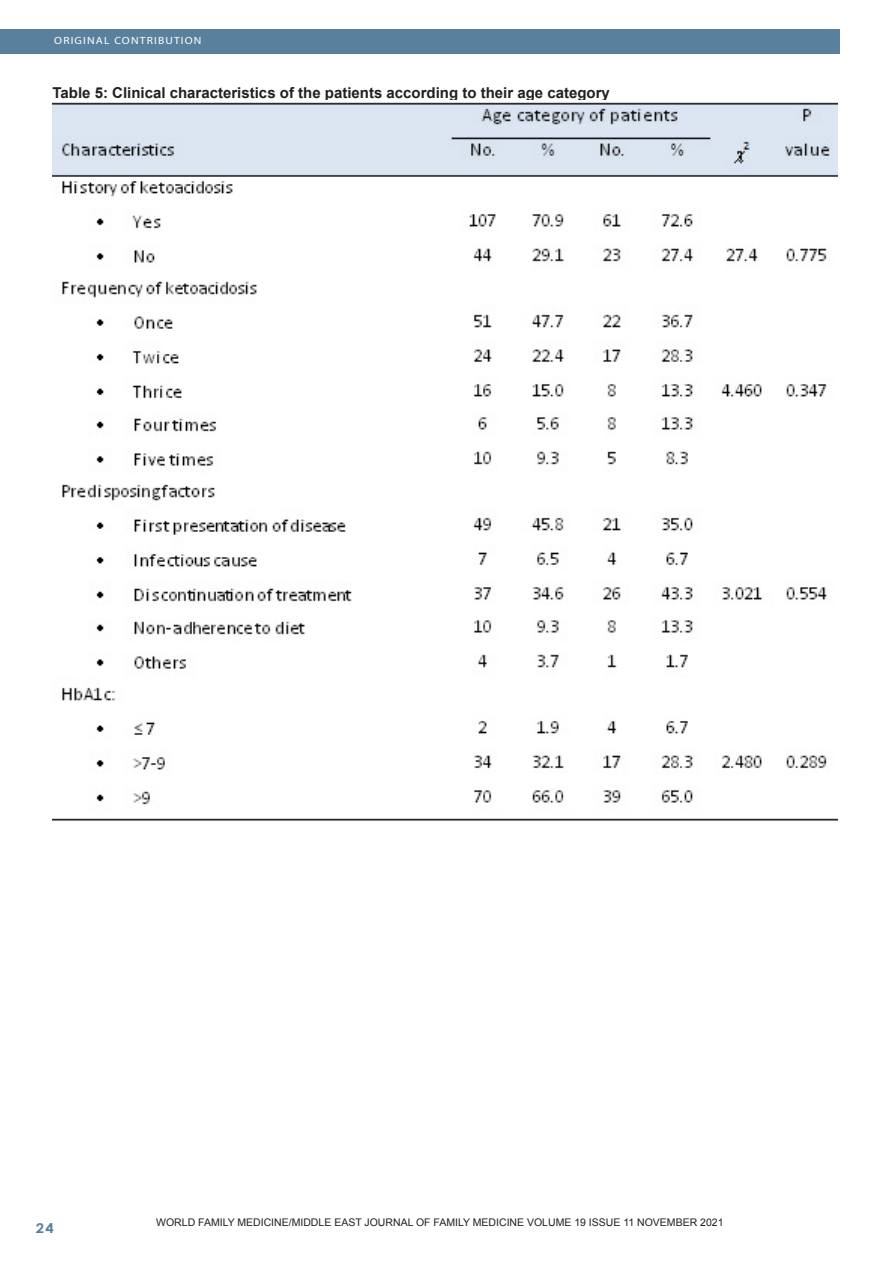
<style>
.page{position:relative;width:893px;height:1263px;background:#fff}
.page>*{position:absolute;margin:0;border:0;box-sizing:border-box;transform-origin:0 0}
.t1{font:700 15px "Arial";color:#231f20}
.t2{font:700 13.5px "Century Gothic";color:#59809c;scale:1.1 1}
.Footnote_Text{font:10.5px "Arial";color:#231f20}
.t3{font:10.5px "Myriad";letter-spacing:.1em;color:#231f20;scale:1.1 1}
.t4{font:10.5px "Myriad";letter-spacing:.1em;color:#fff;scale:1.1 1}
.s1{font-family:"Century Gothic";font-weight:700}
</style>
<div class="page">
<div style="left:0;top:30px;width:840px;height:24px;background:#59809c"></div>
<img style="left:52px;top:102px;width:785px;height:719px">
<p class="t4" style="left:54px;top:35px;width:135px">ORIGINAL CONTRIBUTION</p>
<p class="t1" style="left:52px;top:83px;width:559px">Table 5: Clinical characteristics of the patients according to their age category</p>
<p class="Footnote_Text" style="left:156px;top:1215px;width:569px">WORLD FAMILY MEDICINE/MIDDLE EAST JOURNAL OF FAMILY MEDICINE VOLUME 19 ISSUE 11 NOVEMBER 2021</p>
<p class="t2" style="left:36px;top:1217px;width:18px">24</p>
<p class="t3" style="left:248px;top:1223px;width:364px">MIDDLE EAST JOURNAL OF FAMILY MEDICINE <span class="s1">•</span> VOLUME 7, ISSUE 10</p>
</div>
